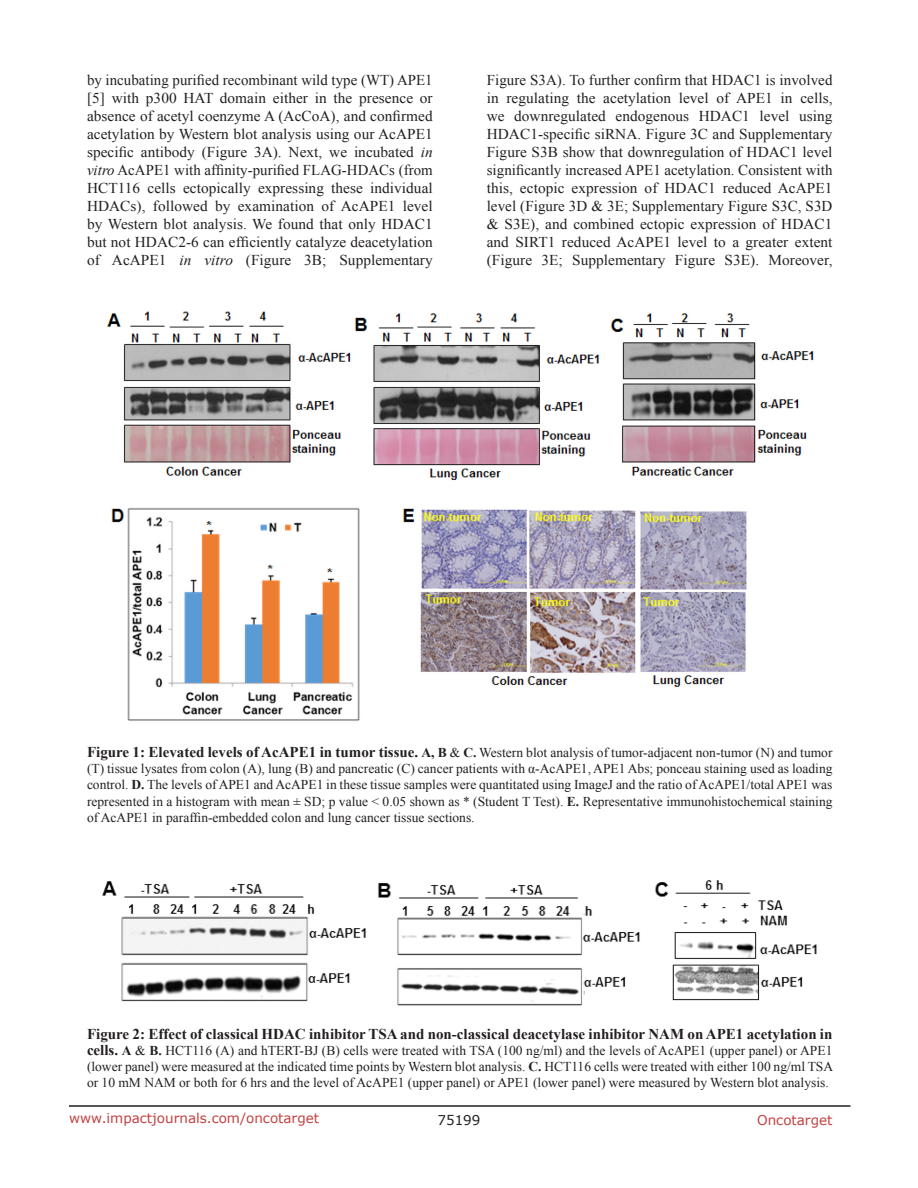
<style>
.page{position:relative;width:918px;height:1188px;background:#fff}
.page>*{position:absolute;margin:0;border:0;box-sizing:border-box;transform-origin:0 0}
.BodyText{font:15px/18px "Times New Roman";letter-spacing:.005em;color:#231f20;text-align:justify}
.figuretext{font:700 15px "Times New Roman";color:#231f20}
.figuretext-2{font:13.5px/16.2px "Times New Roman";color:#231f20;text-align:justify}
.t1{font:13.5px "Verdana";color:#c24141}
.t2{font:13.5px "Verdana";color:#231f20}
.s1{font-style:italic}
.s2{font-weight:700;font-size:15px}
.s3{font-weight:700}
</style>
<div class="page">
<hr style="left:69px;top:1105px;width:781px;height:2px;background:#231f20">
<img style="left:107px;top:311px;width:707px;height:410px">
<img style="left:102px;top:880px;width:715px;height:126px">
<p class="BodyText" style="left:87px;top:71px;width:347px">by incubating purified recombinant wild type (WT) APE1 [5] with p300 HAT domain either in the presence or absence of acetyl coenzyme A (AcCoA), and confirmed acetylation by Western blot analysis using our AcAPE1 specific antibody (Figure 3A). Next, we incubated <span class="s1">in vitro</span> AcAPE1 with affinity-purified FLAG-HDACs (from HCT116 cells ectopically expressing these individual HDACs), followed by examination of AcAPE1 level by Western blot analysis. We found that only HDAC1 but not HDAC2-6 can efficiently catalyze deacetylation of AcAPE1 <span class="s1">in vitro</span> (Figure 3B; Supplementary</p>
<p class="BodyText" style="left:487px;top:71px;width:347px">Figure S3A). To further confirm that HDAC1 is involved in regulating the acetylation level of APE1 in cells, we downregulated endogenous HDAC1 level using HDAC1-specific siRNA. Figure 3C and Supplementary Figure S3B show that downregulation of HDAC1 level significantly increased APE1 acetylation. Consistent with this, ectopic expression of HDAC1 reduced AcAPE1 level (Figure 3D &amp; 3E; Supplementary Figure S3C, S3D &amp; S3E), and combined ectopic expression of HDAC1 and SIRT1 reduced AcAPE1 level to a greater extent (Figure 3E; Supplementary Figure S3E). Moreover,</p>
<p class="figuretext-2" style="left:87px;top:744px;width:747px"><span class="s2">Figure 1: Elevated levels of AcAPE1 in tumor tissue.</span> <span class="s3">A, B</span> &amp; <span class="s3">C.</span> Western blot analysis of tumor-adjacent non-tumor (N) and tumor (T) tissue lysates from colon (A), lung (B) and pancreatic (C) cancer patients with α-AcAPE1, APE1 Abs; ponceau staining used as loading control. <span class="s3">D.</span> The levels of APE1 and AcAPE1 in these tissue samples were quantitated using ImageJ and the ratio of AcAPE1/total APE1 was represented in a histogram with mean ± SD; p value &lt; 0.05 shown as * (Student T Test). <span class="s3">E.</span> Representative immunohistochemical staining of AcAPE1 in paraffin-embedded colon and lung cancer tissue sections.</p>
<p class="figuretext" style="left:87px;top:1023px;width:747px">Figure 2: Effect of classical HDAC inhibitor TSA and non-classical deacetylase inhibitor NAM on APE1 acetylation in</p>
<p class="figuretext-2" style="left:87px;top:1042px;width:748px"><span class="s2">cells.</span> <span class="s3">A</span> &amp; <span class="s3">B.</span> HCT116 (A) and hTERT-BJ (B) cells were treated with TSA (100 ng/ml) and the levels of AcAPE1 (upper panel) or APE1 (lower panel) were measured at the indicated time points by Western blot analysis. <span class="s3">C.</span> HCT116 cells were treated with either 100 ng/ml TSA or 10 mM NAM or both for 6 hrs and the level of AcAPE1 (upper panel) or APE1 (lower panel) were measured by Western blot analysis.</p>
<p class="t1" style="left:69px;top:1109px;width:252px">www.impactjournals.com/oncotarget</p>
<p class="t2" style="left:438px;top:1111px;width:44px">75199</p>
<p class="t1" style="left:757px;top:1111px;width:77px">Oncotarget</p>
</div>
